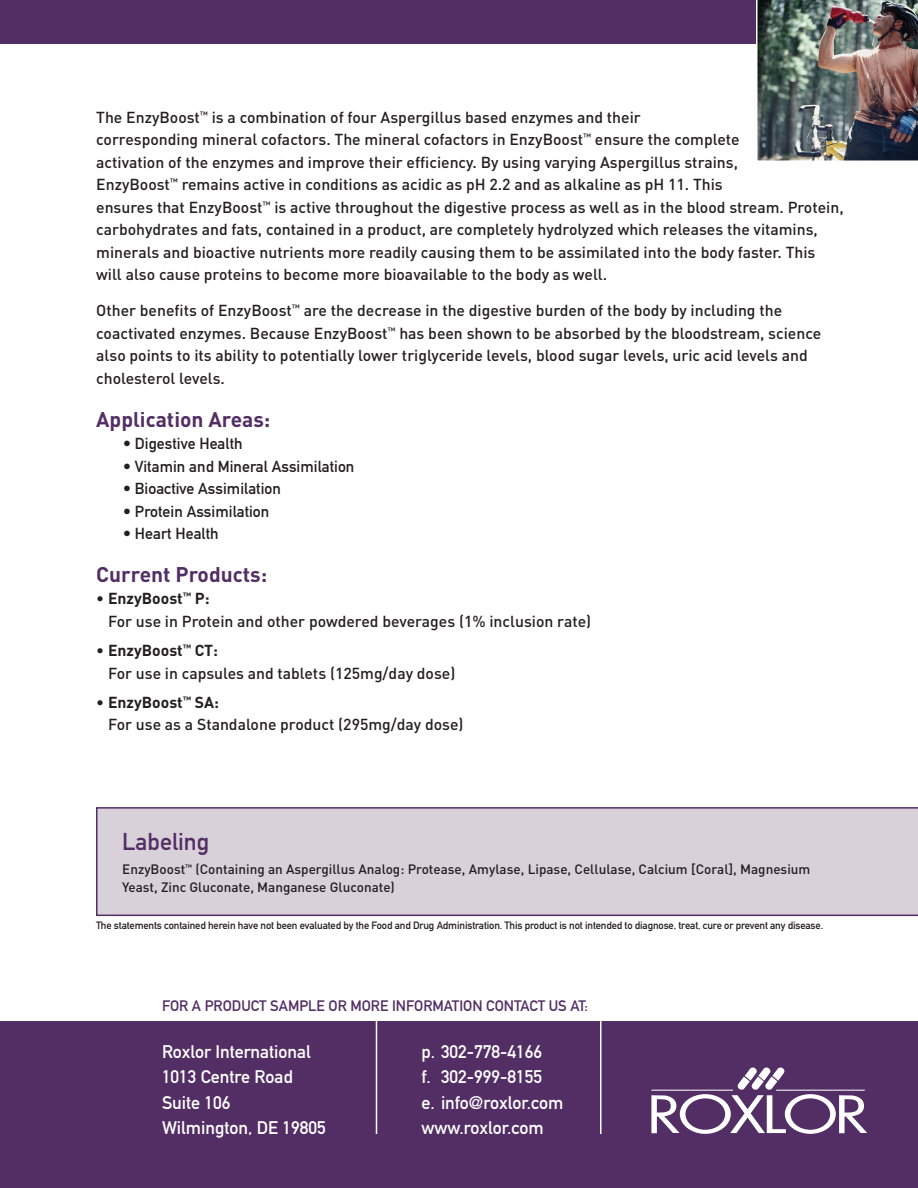
<style>
.page{position:relative;width:918px;height:1188px;background:#fff}
.page>*{position:absolute;margin:0;border:0;box-sizing:border-box;transform-origin:0 0}
.t1{font:24px "DIN Mittelschrift";color:#522e64}
.t2{font:700 21px "DIN";color:#522e64}
.t3{font:18px/25.5px "DIN Mittelschrift";color:#fff}
.t4{font:500 15.75px/22.5px "DIN";color:#231f20}
.t5{font:15.75px "DIN Mittelschrift";letter-spacing:.005em;color:#231f20}
.t6{font:15px "DIN Mittelschrift";color:#522e64}
.t7{font:500 13.5px/18px "DIN";color:#231f20}
.t8{font:10.5px "DIN Mittelschrift";letter-spacing:-.01em;color:#231f20}
.s1{font-weight:700}
</style>
<div class="page">
<div style="left:0;top:1022px;width:918px;height:166px;background:#522e64"></div>
<div style="left:0;top:0;width:918px;height:43px;background:#522e64"></div>
<svg style="left:651px;top:1068px;width:216px;height:66px"></svg>
<hr style="left:376px;top:993px;width:1px;height:141px;background:#fff">
<hr style="left:600px;top:993px;width:2px;height:141px;background:#fff">
<div style="left:96px;top:807px;width:822px;height:109px;background:#d9d1da"></div>
<img style="left:756px;top:0;width:162px;height:161px">
<p class="t4" style="left:96px;top:105px;width:749px">The EnzyBoost<sup>™</sup> is a combination of four Aspergillus based enzymes and their<br>corresponding mineral cofactors. The mineral cofactors in EnzyBoost<sup>™</sup> ensure the complete<br>activation of the enzymes and improve their efficiency. By using varying Aspergillus strains,<br>EnzyBoost<sup>™</sup> remains active in conditions as acidic as pH 2.2 and as alkaline as pH 11. This<br>ensures that EnzyBoost<sup>™</sup> is active throughout the digestive process as well as in the blood stream. Protein, carbohydrates and fats, contained in a product, are completely hydrolyzed which releases the vitamins, minerals and bioactive nutrients more readily causing them to be assimilated into the body faster. This will also cause proteins to become more bioavailable to the body as well.</p>
<p class="t4" style="left:96px;top:299px;width:727px">Other benefits of EnzyBoost<sup>™</sup> are the decrease in the digestive burden of the body by including the coactivated enzymes. Because EnzyBoost<sup>™</sup> has been shown to be absorbed by the bloodstream, science also points to its ability to potentially lower triglyceride levels, blood sugar levels, uric acid levels and cholesterol levels.</p>
<h2 class="t2" style="left:96px;top:405px;width:176px">Application Areas:</h2>
<p class="t5" style="left:123px;top:434px;width:121px">• Digestive Health</p>
<p class="t5" style="left:123px;top:457px;width:233px">• Vitamin and Mineral Assimilation</p>
<p class="t5" style="left:123px;top:479px;width:159px">• Bioactive Assimilation</p>
<p class="t5" style="left:123px;top:502px;width:148px">• Protein Assimilation</p>
<p class="t5" style="left:123px;top:524px;width:97px">• Heart Health</p>
<h2 class="t2" style="left:96px;top:561px;width:173px">Current Products:</h2>
<p class="t4" style="left:108px;top:587px;width:485px;text-indent:-12px">• <span class="s1">EnzyBoost</span><sup>™</sup> <span class="s1">P:<br></span>For use in Protein and other powdered beverages (1% inclusion rate)</p>
<p class="t4" style="left:108px;top:639px;width:349px;text-indent:-12px">• <span class="s1">EnzyBoost</span><sup>™</sup> <span class="s1">CT:<br></span>For use in capsules and tablets (125mg/day dose)</p>
<p class="t4" style="left:108px;top:690px;width:357px;text-indent:-12px">• <span class="s1">EnzyBoost</span><sup>™</sup> <span class="s1">SA:<br></span>For use as a Standalone product (295mg/day dose)</p>
<h1 class="t1" style="left:122px;top:827px;width:89px">Labeling</h1>
<p class="t7" style="left:122px;top:860px;width:690px">EnzyBoost<sup>™</sup> (Containing an Aspergillus Analog: Protease, Amylase, Lipase, Cellulase, Calcium [Coral], Magnesium<br>Yeast, Zinc Gluconate, Manganese Gluconate)</p>
<p class="t8" style="left:96px;top:919px;width:729px">The statements contained herein have not been evaluated by the Food and Drug Administration. This product is not intended to diagnose, treat, cure or prevent any disease.</p>
<p class="t6" style="left:162px;top:997px;width:428px">For a product sample or more information contact us at:</p>
<p class="t3" style="left:162px;top:1039px;width:165px">Roxlor International<br>1013 Centre Road<br>Suite 106<br>Wilmington, DE 19805</p>
<p class="t3" style="left:422px;top:1039px;width:143px">p. 302-778-4166<br>f. 302-999-8155<br>e. info@roxlor.com www.roxlor.com</p>
</div>
